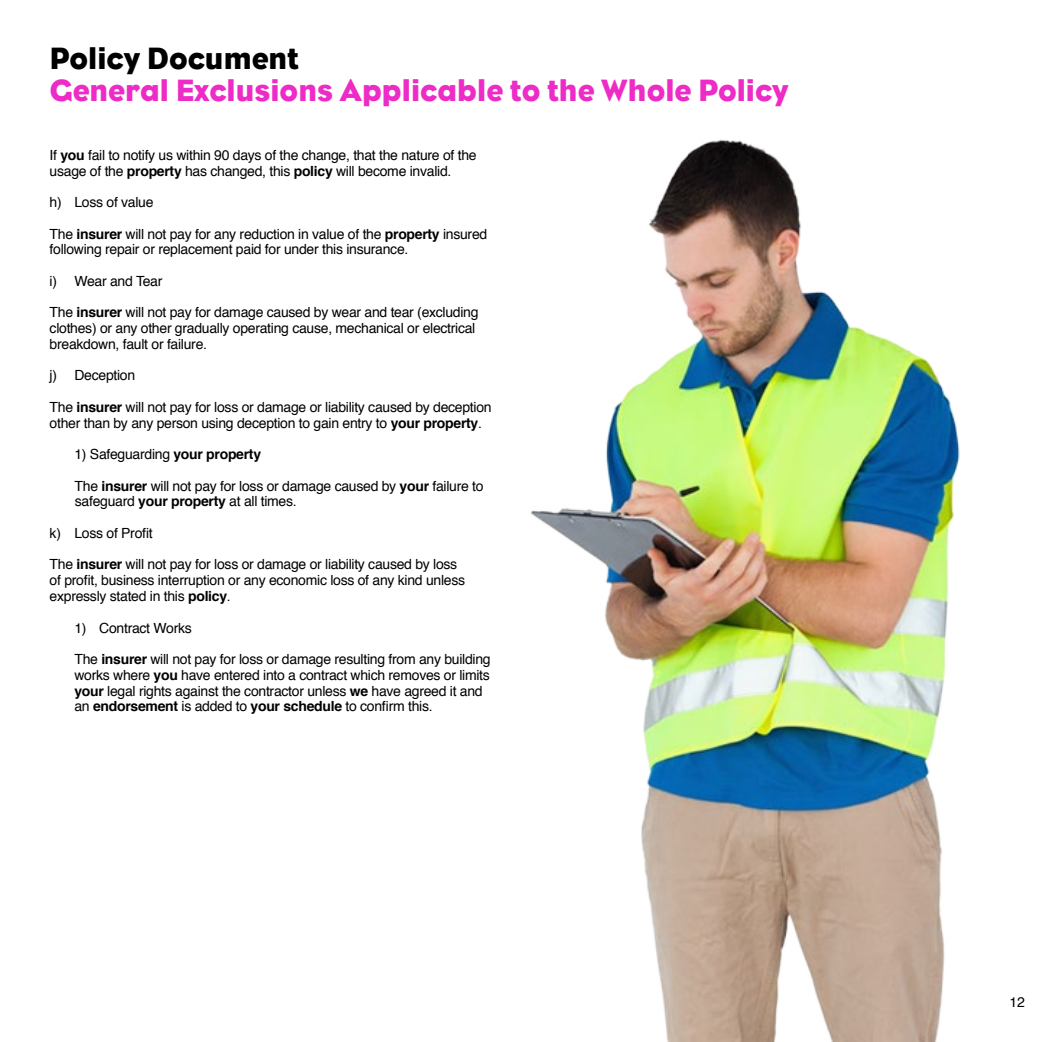
<style>
.page{position:relative;width:1042px;height:1042px;background:#fff}
.page>*{position:absolute;margin:0;border:0;box-sizing:border-box;transform-origin:0 0}
.t1{font:31.5px "Bureau Eagle";color:#ed2bc7}
.t2{font:31.5px "Bureau Eagle";color:#000}
.t3{font:14px/15.8px "Helvetica";letter-spacing:-.02em;color:#000}
.s1{font-weight:700}
</style>
<div class="page">
<img style="left:530px;top:139px;width:430px;height:903px">
<h1 class="t2" style="left:50px;top:41px;width:251px">Policy Document</h1>
<h1 class="t1" style="left:50px;top:72px;width:740px">General Exclusions Applicable to the Whole Policy</h1>
<p class="t3" style="left:50px;top:147px;width:428px">If <span class="s1">you</span> fail to notify us within 90 days of the change, that the nature of the usage of the <span class="s1">property</span> has changed, this <span class="s1">policy</span> will become invalid.</p>
<p class="t3" style="left:50px;top:195px;width:105px">h) Loss of value</p>
<p class="t3" style="left:50px;top:226px;width:439px">The <span class="s1">insurer</span> will not pay for any reduction in value of the <span class="s1">property</span> insured following repair or replacement paid for under this insurance.</p>
<p class="t3" style="left:50px;top:273px;width:114px">i) Wear and Tear</p>
<p class="t3" style="left:50px;top:305px;width:430px">The <span class="s1">insurer</span> will not pay for damage caused by wear and tear (excluding clothes) or any other gradually operating cause, mechanical or electrical breakdown, fault or failure.</p>
<p class="t3" style="left:50px;top:368px;width:87px">j) Deception</p>
<p class="t3" style="left:50px;top:399px;width:443px">The <span class="s1">insurer</span> will not pay for loss or damage or liability caused by deception other than by any person using deception to gain entry to <span class="s1">your property</span>.</p>
<p class="t3" style="left:74px;top:447px;width:188px">1) Safeguarding <span class="s1">your property</span></p>
<p class="t3" style="left:75px;top:478px;width:410px">The <span class="s1">insurer</span> will not pay for loss or damage caused by <span class="s1">your</span> failure to safeguard <span class="s1">your property</span> at all times.</p>
<p class="t3" style="left:50px;top:525px;width:105px">k) Loss of Profit</p>
<p class="t3" style="left:50px;top:557px;width:417px">The <span class="s1">insurer</span> will not pay for loss or damage or liability caused by loss of profit, business interruption or any economic loss of any kind unless expressly stated in this <span class="s1">policy</span>.</p>
<p class="t3" style="left:74px;top:620px;width:119px">1) Contract Works</p>
<p class="t3" style="left:74px;top:651px;width:418px">The <span class="s1">insurer</span> will not pay for loss or damage resulting from any building works where <span class="s1">you</span> have entered into a contract which removes or limits <span class="s1">your</span> legal rights against the contractor unless <span class="s1">we</span> have agreed it and an <span class="s1">endorsement</span> is added to <span class="s1">your schedule</span> to confirm this.</p>
<p class="t3" style="left:1009px;top:994px;width:17px">12</p>
</div>
